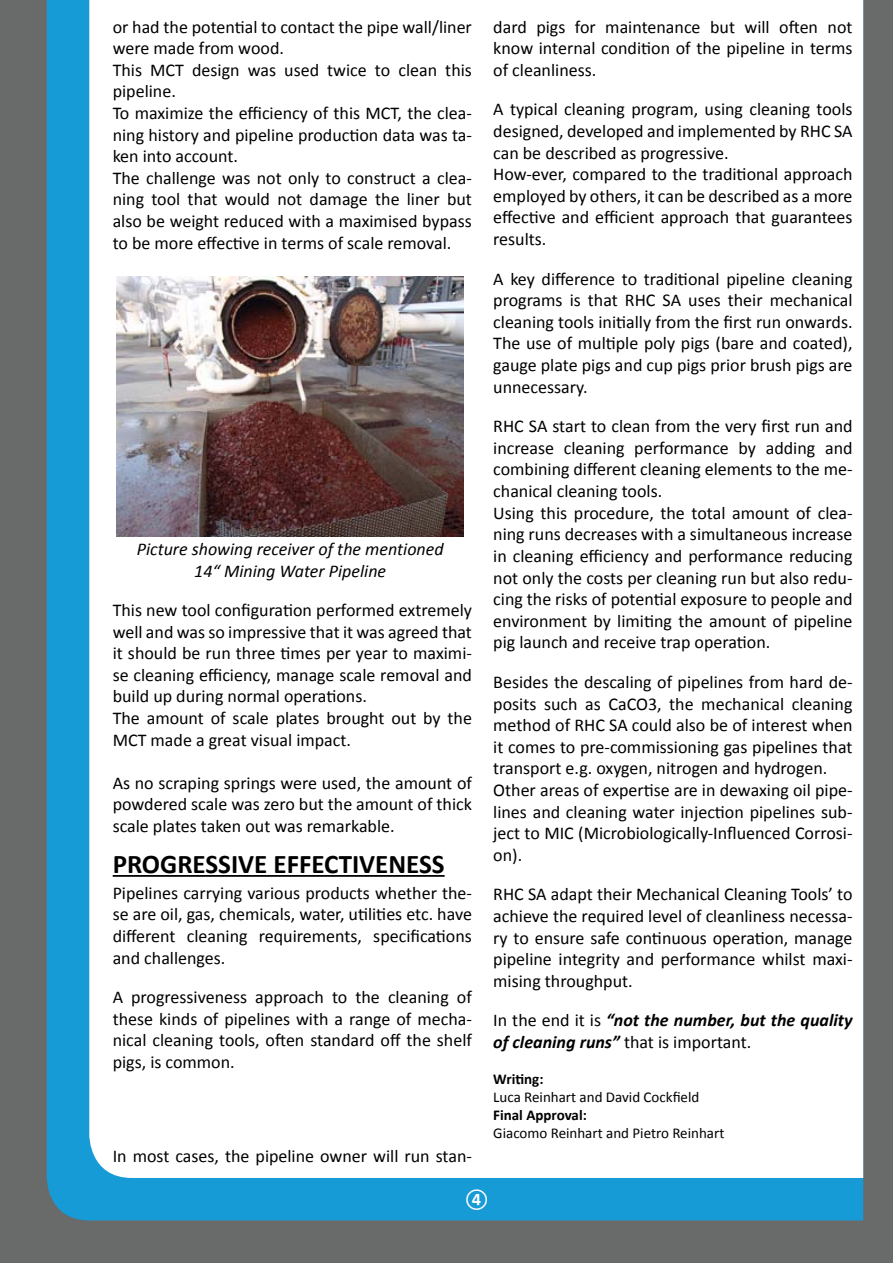
<style>
.page{position:relative;width:893px;height:1263px;background:#696a6a}
.page>*{position:absolute;margin:0;border:0;box-sizing:border-box;transform-origin:0 0}
.t1{font:700 27px "Calibri";color:#000}
.t2{font:18px/21.6px "Calibri";color:#000;text-align:justify}
.t3{font:italic 700 18px/21.6px "Calibri";color:#000}
.t4{font:italic 18px/21.6px "Calibri";color:#000;text-align:center}
.t5{font:700 18px "Calibri";color:#fff}
.t6{font:15px "Calibri";color:#000}
.t7{font:700 15px "Calibri";color:#000}
.s1{font-weight:400;font-style:normal}
</style>
<div class="page">
<div style="left:47px;top:0;width:816px;height:1220px;background:#179bd7"></div>
<div style="left:89px;top:0;width:774px;height:1178px;background:#fff"></div>
<hr style="left:113px;top:875px;width:332px;height:2px;background:#000">
<img style="left:116px;top:276px;width:347px;height:261px">
<p class="t2" style="left:113px;top:16px;width:361px;text-align:left">or had the potential to contact the pipe wall/liner were made from wood.<br>This MCT design was used twice to clean this pipeline.<br>To maximize the efficiency of this MCT, the clea&shy;ning history and pipeline production data was ta&shy;ken into account.<br>The challenge was not only to construct a clea&shy;ning tool that would not damage the liner but also be weight reduced with a maximised bypass to be more effective in terms of scale removal.</p>
<p class="t4" style="left:137px;top:538px;width:308px">Picture showing receiver of the mentioned<br>14“ Mining Water Pipeline</p>
<p class="t2" style="left:113px;top:599px;width:361px;text-align:left">This new tool configuration performed extremely well and was so impressive that it was agreed that it should be run three times per year to maximi&shy;se cleaning efficiency, manage scale removal and build up during normal operations.<br>The amount of scale plates brought out by the MCT made a great visual impact.</p>
<p class="t2" style="left:113px;top:772px;width:361px">As no scraping springs were used, the amount of powdered scale was zero but the amount of thick scale plates taken out was remarkable.</p>
<h1 class="t1" style="left:113px;top:847px;width:333px">PROGRESSIVE EFFECTIVENESS</h1>
<p class="t2" style="left:113px;top:882px;width:361px">Pipelines carrying various products whether the&shy;se are oil, gas, chemicals, water, utilities etc. have different cleaning requirements, specifications and challenges.</p>
<p class="t2" style="left:113px;top:986px;width:361px">A progressiveness approach to the cleaning of these kinds of pipelines with a range of mecha&shy;nical cleaning tools, often standard off the shelf pigs, is common.</p>
<p class="t2" style="left:113px;top:1145px;width:361px">In most cases, the pipeline owner will run stan-</p>
<p class="t2" style="left:493px;top:16px;width:361px">dard pigs for maintenance but will often not know internal condition of the pipeline in terms of cleanliness.</p>
<p class="t2" style="left:493px;top:99px;width:361px;text-align:left">A typical cleaning program, using cleaning tools designed, developed and implemented by RHC SA can be described as progressive.<br>How-ever, compared to the traditional approach employed by others, it can be described as a more effective and efficient approach that guarantees results.</p>
<p class="t2" style="left:493px;top:268px;width:361px">A key difference to traditional pipeline cleaning programs is that RHC SA uses their mechanical cleaning tools initially from the first run onwards.<br>The use of multiple poly pigs (bare and coated), gauge plate pigs and cup pigs prior brush pigs are unnecessary.</p>
<p class="t2" style="left:493px;top:416px;width:361px;text-align:left">RHC SA start to clean from the very first run and increase cleaning performance by adding and combining different cleaning elements to the me&shy;chanical cleaning tools.<br>Using this procedure, the total amount of clea&shy;ning runs decreases with a simultaneous increase in cleaning efficiency and performance reducing not only the costs per cleaning run but also redu&shy;cing the risks of potential exposure to people and environment by limiting the amount of pipeline pig launch and receive trap operation.</p>
<p class="t2" style="left:493px;top:671px;width:361px;text-align:left">Besides the descaling of pipelines from hard de&shy;posits such as CaCO3, the mechanical cleaning method of RHC SA could also be of interest when it comes to pre-commissioning gas pipelines that transport e.g. oxygen, nitrogen and hydrogen.<br>Other areas of expertise are in dewaxing oil pipe&shy;lines and cleaning water injection pipelines sub&shy;ject to MIC (Microbiologically-Influenced Corrosi&shy;on).</p>
<p class="t2" style="left:493px;top:884px;width:361px">RHC SA adapt their Mechanical Cleaning Tools’ to achieve the required level of cleanliness necessa&shy;ry to ensure safe continuous operation, manage pipeline integrity and performance whilst maxi&shy;mising throughput.</p>
<p class="t3" style="left:493px;top:1009px;width:361px"><span class="s1">In the end it is</span> “not the number, but the quality of cleaning runs” <span class="s1">that is important.</span></p>
<p class="t7" style="left:493px;top:1069px;width:52px">Writing:</p>
<p class="t6" style="left:493px;top:1087px;width:208px">Luca Reinhart and David Cockfield</p>
<p class="t7" style="left:493px;top:1105px;width:95px">Final Approval:</p>
<p class="t6" style="left:493px;top:1123px;width:233px">Giacomo Reinhart and Pietro Reinhart</p>
<p class="t5" style="left:465px;top:1188px;width:25px">④</p>
</div>
